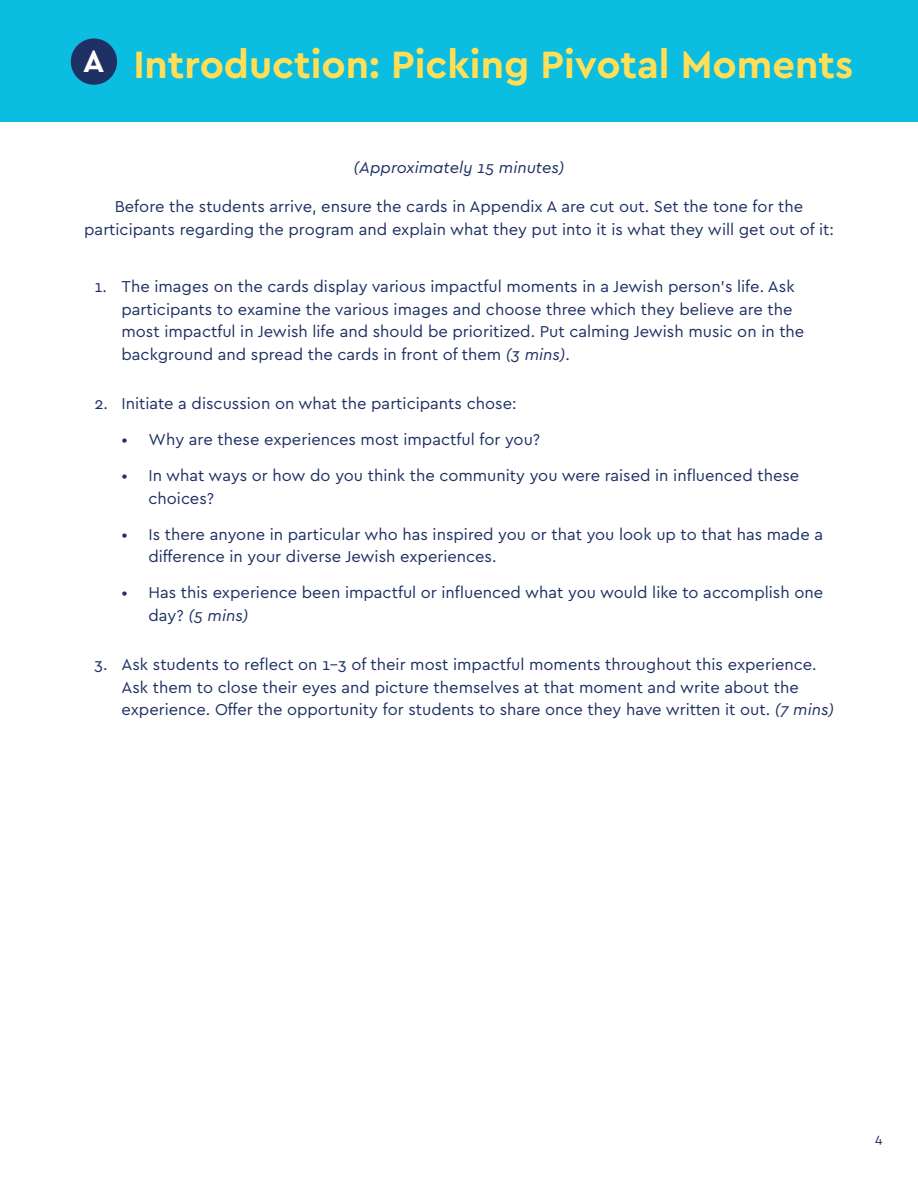
<style>
.page{position:relative;width:918px;height:1188px;background:#fff}
.page>*{position:absolute;margin:0;border:0;box-sizing:border-box;transform-origin:0 0}
.t1{font:700 39.9px "Cera PRO";color:#ffde58}
.t2{font:16.5px/22.5px "Cera PRO";color:#1f3164}
.t3{font:italic 16.5px "Cera PRO";color:#1f3164}
.t4{font:13.5px "Cera PRO";color:#1f3164}
.s1{font-style:italic}
</style>
<div class="page">
<div style="left:0;top:0;width:918px;height:122px;background:#0bbde1"></div>
<div style="left:71px;top:38px;width:46px;height:47px;background:#1f3164;border-radius:50%"></div>
<h1 class="t1" style="left:83px;top:38px;width:772px"><sup>A</sup> Introduction: Picking Pivotal Moments</h1>
<p class="t3" style="left:354px;top:157px;width:212px">(Approximately 15 minutes)</p>
<p class="t2" style="left:84px;top:195px;width:751px;text-align:center">Before the students arrive, ensure the cards in Appendix A are cut out. Set the tone for the participants regarding the program and explain what they put into it is what they will get out of it:</p>
<p class="t2" style="left:122px;top:275px;width:684px;text-indent:-27px">1. The images on the cards display various impactful moments in a Jewish person’s life. Ask participants to examine the various images and choose three which they believe are the most impactful in Jewish life and should be prioritized. Put calming Jewish music on in the background and spread the cards in front of them <span class="s1">(3 mins)</span>.</p>
<p class="t2" style="left:95px;top:392px;width:424px">2. Initiate a discussion on what the participants chose:</p>
<p class="t2" style="left:122px;top:428px;width:420px">• Why are these experiences most impactful for you?</p>
<p class="t2" style="left:148px;top:464px;width:652px;text-indent:-27px">• In what ways or how do you think the community you were raised in influenced these choices?</p>
<p class="t2" style="left:148px;top:522px;width:676px;text-indent:-27px">• Is there anyone in particular who has inspired you or that you look up to that has made a difference in your diverse Jewish experiences.</p>
<p class="t2" style="left:148px;top:581px;width:676px;text-indent:-27px">• Has this experience been impactful or influenced what you would like to accomplish one day? <span class="s1">(5 mins)</span></p>
<p class="t2" style="left:121px;top:653px;width:714px;text-indent:-27px">3. Ask students to reflect on 1-3 of their most impactful moments throughout this experience.<br>Ask them to close their eyes and picture themselves at that moment and write about the experience. Offer the opportunity for students to share once they have written it out. <span class="s1">(7 mins)</span></p>
<p class="t4" style="left:875px;top:1129px;width:9px">4</p>
</div>
